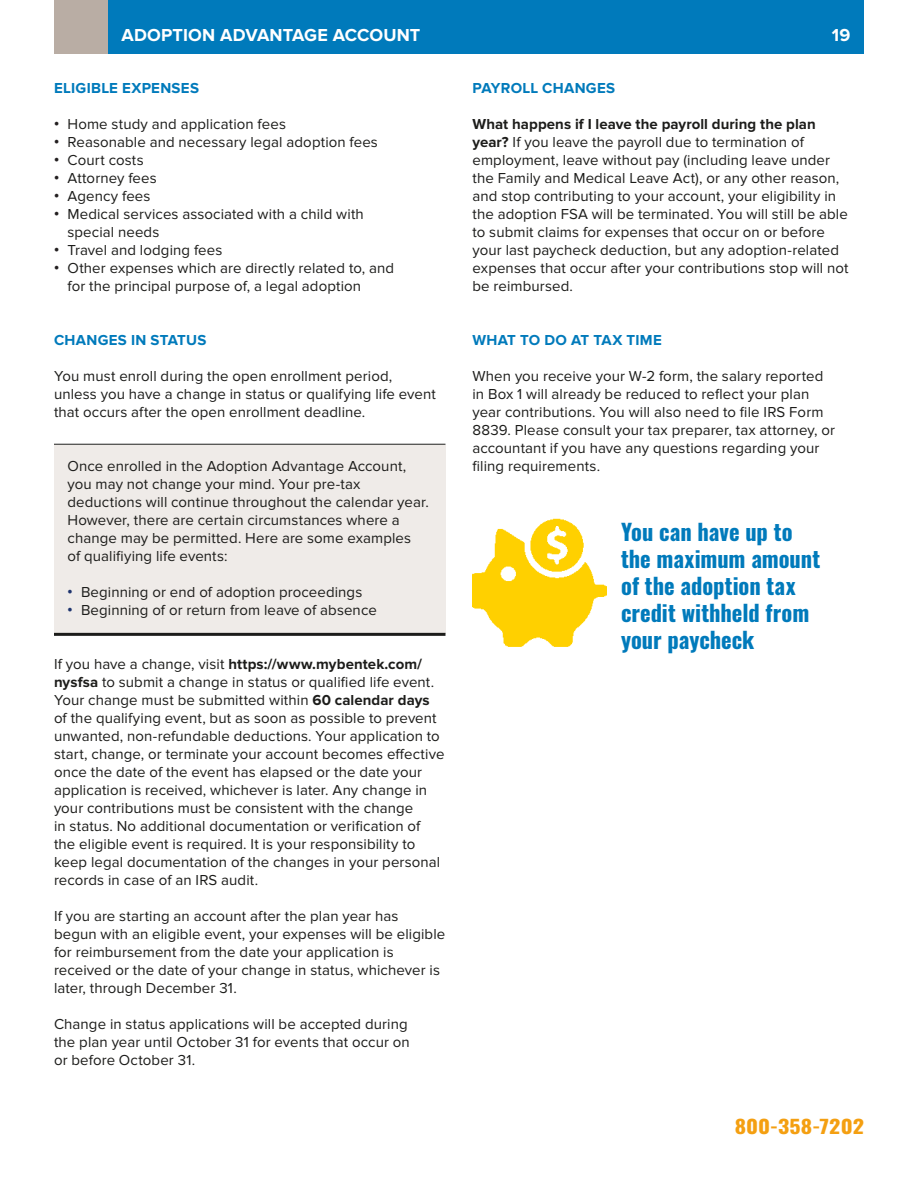
<style>
.page{position:relative;width:918px;height:1188px;background:#fff}
.page>*{position:absolute;margin:0;border:0;box-sizing:border-box;transform-origin:0 0}
.t1{font:700 22.5px/27px "Oswald";color:#007abb}
.t2{font:700 18.75px "Oswald";letter-spacing:.005em;color:#f49f11;scale:1.17 1}
.t3{font:700 18px "Proxima Nova";letter-spacing:.01em;color:#fff}
.t4{font:15px/18px "Proxima Nova";letter-spacing:.005em;color:#1c1c1a}
.t5{font:700 15px "Proxima Nova";letter-spacing:.02em;color:#007abb}
.s1{font-family:"Arial";color:#231f20}
.s2{font-family:"Arial";color:#1e346e}
.s3{font-weight:700}
</style>
<div class="page">
<div style="left:54px;top:446px;width:392px;height:188px;background:#efebe8"></div>
<hr style="left:54px;top:444px;width:392px;height:1px;background:#1c1c1a">
<hr style="left:54px;top:633px;width:392px;height:3px;background:#1c1c1a">
<div style="left:108px;top:0;width:756px;height:54px;background:#007abb"></div>
<div style="left:54px;top:0;width:54px;height:54px;background:#b9ada4"></div>
<img style="left:472px;top:518px;width:134px;height:129px">
<p class="t3" style="left:122px;top:24px;width:300px">ADOPTION ADVANTAGE ACCOUNT</p>
<p class="t3" style="left:832px;top:24px;width:20px">19</p>
<p class="t5" style="left:54px;top:79px;width:147px">ELIGIBLE EXPENSES</p>
<p class="t4" style="left:54px;top:115px;width:233px"><span class="s1">•</span> Home study and application fees</p>
<p class="t4" style="left:54px;top:133px;width:325px"><span class="s1">•</span> Reasonable and necessary legal adoption fees</p>
<p class="t4" style="left:54px;top:151px;width:91px"><span class="s1">•</span> Court costs</p>
<p class="t4" style="left:54px;top:169px;width:104px"><span class="s1">•</span> Attorney fees</p>
<p class="t4" style="left:54px;top:187px;width:98px"><span class="s1">•</span> Agency fees</p>
<p class="t4" style="left:68px;top:205px;width:298px;text-indent:-14px"><span class="s1">•</span> Medical services associated with a child with special needs</p>
<p class="t4" style="left:54px;top:241px;width:170px"><span class="s1">•</span> Travel and lodging fees</p>
<p class="t4" style="left:68px;top:259px;width:328px;text-indent:-14px"><span class="s1">•</span> Other expenses which are directly related to, and for the principal purpose of, a legal adoption</p>
<p class="t5" style="left:54px;top:331px;width:154px">CHANGES IN STATUS</p>
<p class="t4" style="left:54px;top:367px;width:383px">You must enroll during the open enrollment period, unless you have a change in status or qualifying life event that occurs after the open enrollment deadline.</p>
<p class="t4" style="left:68px;top:457px;width:361px">Once enrolled in the Adoption Advantage Account, you may not change your mind. Your pre-tax deductions will continue throughout the calendar year.<br>However, there are certain circumstances where a change may be permitted. Here are some examples of qualifiying life events:</p>
<p class="t4" style="left:68px;top:583px;width:296px"><span class="s2">•</span> Beginning or end of adoption proceedings</p>
<p class="t4" style="left:68px;top:601px;width:311px"><span class="s2">•</span> Beginning of or return from leave of absence</p>
<p class="t4" style="left:54px;top:655px;width:392px">If you have a change, visit <span class="s3">https://www.mybentek.com/ nysfsa</span> to submit a change in status or qualified life event.<br>Your change must be submitted within <span class="s3">60 calendar days </span>of the qualifying event, but as soon as possible to prevent unwanted, non-refundable deductions. Your application to start, change, or terminate your account becomes effective once the date of the event has elapsed or the date your application is received, whichever is later. Any change in your contributions must be consistent with the change<br>in status. No additional documentation or verification of the eligible event is required. It is your responsibility to keep legal documentation of the changes in your personal records in case of an IRS audit.</p>
<p class="t4" style="left:54px;top:907px;width:393px">If you are starting an account after the plan year has<br>begun with an eligible event, your expenses will be eligible for reimbursement from the date your application is received or the date of your change in status, whichever is later, through December 31.</p>
<p class="t4" style="left:54px;top:1015px;width:357px">Change in status applications will be accepted during the plan year until October 31 for events that occur on or before October 31.</p>
<p class="t5" style="left:472px;top:79px;width:144px">PAYROLL CHANGES</p>
<p class="t4" style="left:472px;top:115px;width:378px"><span class="s3">What happens if I leave the payroll during the plan year?</span> If you leave the payroll due to termination of employment, leave without pay (including leave under the Family and Medical Leave Act), or any other reason, and stop contributing to your account, your eligibility in the adoption FSA will be terminated. You will still be able to submit claims for expenses that occur on or before your last paycheck deduction, but any adoption-related expenses that occur after your contributions stop will not be reimbursed.</p>
<p class="t5" style="left:472px;top:331px;width:191px">WHAT TO DO AT TAX TIME</p>
<p class="t4" style="left:472px;top:367px;width:364px">When you receive your W-2 form, the salary reported in Box 1 will already be reduced to reflect your plan year contributions. You will also need to file IRS Form 8839. Please consult your tax preparer, tax attorney, or accountant if you have any questions regarding your filing requirements.</p>
<p class="t1" style="left:621px;top:520px;width:201px">You can have up to the maximum amount of the adoption tax credit withheld from your paycheck</p>
<p class="t2" style="left:735px;top:1117px;width:112px">800-358-7202</p>
</div>
